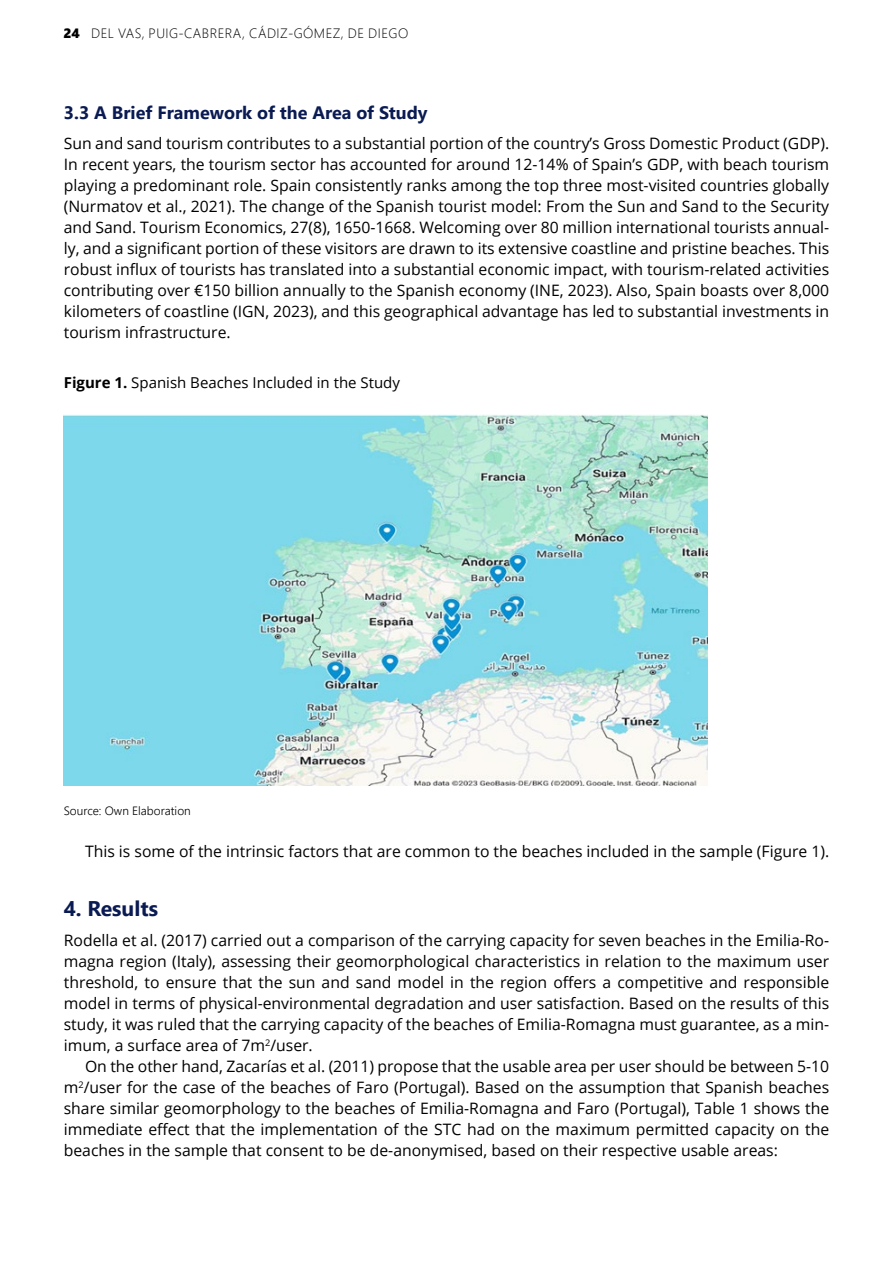
<style>
.page{position:relative;width:893px;height:1263px;background:#fff}
.page>*{position:absolute;margin:0;border:0;box-sizing:border-box;transform-origin:0 0}
.t1{font:700 21.15px "Segoe UI";color:#0a1a52}
.t2{font:700 18px "Segoe UI";color:#0a1a52}
.t3{font:15.75px/21px "Open Sans";color:#000;text-align:justify}
.t4{font:15px "Open Sans";color:#000}
.t5{font:300 13.5px "Segoe UI";letter-spacing:.035em;color:#000}
.t6{font:300 12px "Segoe UI";color:#000}
.s1{font-family:"Segoe UI Black";font-weight:400}
.s2{font-weight:700}
</style>
<div class="page">
<img style="left:64px;top:415px;width:643px;height:371px">
<p class="t5" style="left:63px;top:21px;width:347px"><span class="s1">24</span> DEL VAS, PUIG-CABRERA, CÁDIZ-GÓMEZ, DE DIEGO</p>
<p class="t2" style="left:64px;top:96px;width:365px">3.3 A Brief Framework of the Area of Study</p>
<p class="t3" style="left:64px;top:132px;width:767px">Sun and sand tourism contributes to a substantial portion of the country’s Gross Domestic Product (GDP).<br>In recent years, the tourism sector has accounted for around 12-14% of Spain’s GDP, with beach tourism playing a predominant role. Spain consistently ranks among the top three most-visited countries globally (Nurmatov et al., 2021). The change of the Spanish tourist model: From the Sun and Sand to the Security and Sand. Tourism Economics, 27(8), 1650-1668. Welcoming over 80 million international tourists annual&shy;ly, and a significant portion of these visitors are drawn to its extensive coastline and pristine beaches. This robust influx of tourists has translated into a substantial economic impact, with tourism-related activities contributing over €150 billion annually to the Spanish economy (INE, 2023). Also, Spain boasts over 8,000 kilometers of coastline (IGN, 2023), and this geographical advantage has led to substantial investments in tourism infrastructure.</p>
<p class="t4" style="left:64px;top:373px;width:338px"><span class="s2">Figure 1.</span> Spanish Beaches Included in the Study</p>
<p class="t6" style="left:64px;top:800px;width:129px">Source: Own Elaboration</p>
<p class="t3" style="left:85px;top:841px;width:746px">This is some of the intrinsic factors that are common to the beaches included in the sample (Figure 1).</p>
<h1 class="t1" style="left:64px;top:889px;width:96px">4. Results</h1>
<p class="t3" style="left:64px;top:929px;width:767px">Rodella et al. (2017) carried out a comparison of the carrying capacity for seven beaches in the Emilia-Ro&shy;magna region (Italy), assessing their geomorphological characteristics in relation to the maximum user threshold, to ensure that the sun and sand model in the region offers a competitive and responsible model in terms of physical-environmental degradation and user satisfaction. Based on the results of this study, it was ruled that the carrying capacity of the beaches of Emilia-Romagna must guarantee, as a min&shy;imum, a surface area of 7m<sup>2</sup>/user.</p>
<p class="t3" style="left:64px;top:1055px;width:767px;text-indent:21px">On the other hand, Zacarías et al. (2011) propose that the usable area per user should be between 5-10 m<sup>2</sup>/user for the case of the beaches of Faro (Portugal). Based on the assumption that Spanish beaches share similar geomorphology to the beaches of Emilia-Romagna and Faro (Portugal), Table 1 shows the immediate effect that the implementation of the STC had on the maximum permitted capacity on the beaches in the sample that consent to be de-anonymised, based on their respective usable areas:</p>
</div>
